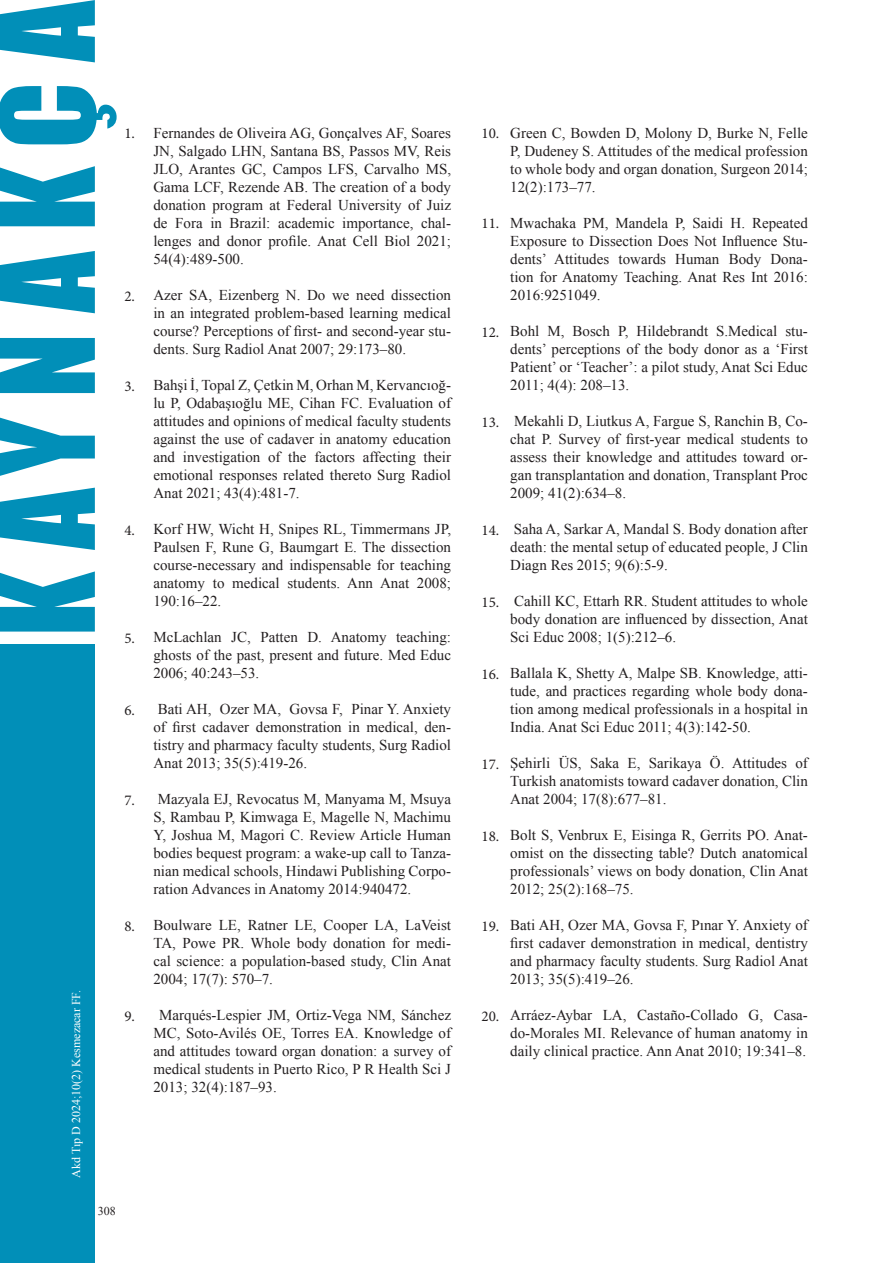
<style>
.page{position:relative;width:893px;height:1263px;background:#fff}
.page>*{position:absolute;margin:0;border:0;box-sizing:border-box;transform-origin:0 0}
.t1{font:120px "Impact";letter-spacing:.16em;color:#018fb8}
.t2{font:15px/18px "Times New Roman";color:#231f20;text-align:justify}
.t3{font:15px "Minion Pro";color:#231f20}
.t4{font:12px "Times New Roman";color:#fff}
.t5{font:12px "Times New Roman";color:#231f20}
</style>
<div class="page">
<div style="left:0;top:644px;width:95px;height:619px;background:#018fb8"></div>
<h1 class="t1" style="left:-45px;top:636px;width:638px;rotate:-90deg">KAYNAKÇA</h1>
<p class="t3" style="left:124px;top:124px;width:12px">1.</p>
<p class="t3" style="left:124px;top:286px;width:12px">2.</p>
<p class="t3" style="left:124px;top:376px;width:12px">3.</p>
<p class="t3" style="left:124px;top:520px;width:12px">4.</p>
<p class="t3" style="left:124px;top:628px;width:12px">5.</p>
<p class="t3" style="left:124px;top:700px;width:12px">6.</p>
<p class="t3" style="left:124px;top:790px;width:12px">7.</p>
<p class="t3" style="left:124px;top:916px;width:12px">8.</p>
<p class="t4" style="left:68px;top:1178px;width:190px;rotate:-90deg">Akd Tıp D 2024;10(2) Kesmezacar FF.</p>
<p class="t3" style="left:124px;top:1006px;width:12px">9.</p>
<p class="t5" style="left:98px;top:1203px;width:19px">308</p>
<p class="t2" style="left:153px;top:124px;width:299px">Fernandes de Oliveira AG, Gonçalves AF, Soares JN, Salgado LHN, Santana BS, Passos MV, Reis JLO, Arantes GC, Campos LFS, Carvalho MS, Gama LCF, Rezende AB. The creation of a body donation program at Federal University of Juiz de Fora in Brazil: academic importance, chal&shy;lenges and donor profile. Anat Cell Biol 2021; 54(4):489-500.</p>
<p class="t2" style="left:153px;top:286px;width:299px">Azer SA, Eizenberg N. Do we need dissection in an integrated problem-based learning medical course? Perceptions of first- and second-year stu&shy;dents. Surg Radiol Anat 2007; 29:173–80.</p>
<p class="t2" style="left:153px;top:376px;width:299px">Bahşi İ, Topal Z, Çetkin M, Orhan M, Kervancıoğ&shy;lu P, Odabaşıoğlu ME, Cihan FC. Evaluation of attitudes and opinions of medical faculty students against the use of cadaver in anatomy education and investigation of the factors affecting their emotional responses related thereto Surg Radiol Anat 2021; 43(4):481-7.</p>
<p class="t2" style="left:153px;top:520px;width:299px">Korf HW, Wicht H, Snipes RL, Timmermans JP, Paulsen F, Rune G, Baumgart E. The dissection course-necessary and indispensable for teaching anatomy to medical students. Ann Anat 2008; 190:16–22.</p>
<p class="t2" style="left:153px;top:628px;width:299px">McLachlan JC, Patten D. Anatomy teaching: ghosts of the past, present and future. Med Educ 2006; 40:243–53.</p>
<p class="t2" style="left:153px;top:700px;width:299px">Bati AH, Ozer MA, Govsa F, Pinar Y. Anxiety of first cadaver demonstration in medical, den&shy;tistry and pharmacy faculty students, Surg Radiol Anat 2013; 35(5):419-26.</p>
<p class="t2" style="left:153px;top:790px;width:299px">Mazyala EJ, Revocatus M, Manyama M, Msuya S, Rambau P, Kimwaga E, Magelle N, Machimu Y, Joshua M, Magori C. Review Article Human bodies bequest program: a wake-up call to Tanza&shy;nian medical schools, Hindawi Publishing Corpo&shy;ration Advances in Anatomy 2014:940472.</p>
<p class="t2" style="left:153px;top:916px;width:299px">Boulware LE, Ratner LE, Cooper LA, LaVeist TA, Powe PR. Whole body donation for medi&shy;cal science: a population-based study, Clin Anat 2004; 17(7): 570–7.</p>
<p class="t2" style="left:153px;top:1006px;width:299px;text-indent:6px">Marqués-Lespier JM, Ortiz-Vega NM, Sánchez MC, Soto-Avilés OE, Torres EA. Knowledge of and attitudes toward organ donation: a survey of medical students in Puerto Rico, P R Health Sci J 2013; 32(4):187–93.</p>
<p class="t3" style="left:481px;top:124px;width:19px">10.</p>
<p class="t3" style="left:481px;top:214px;width:19px">11.</p>
<p class="t3" style="left:481px;top:322px;width:19px">12.</p>
<p class="t3" style="left:481px;top:412px;width:19px">13.</p>
<p class="t3" style="left:481px;top:520px;width:19px">14.</p>
<p class="t3" style="left:481px;top:592px;width:19px">15.</p>
<p class="t3" style="left:481px;top:664px;width:19px">16.</p>
<p class="t3" style="left:481px;top:754px;width:19px">17.</p>
<p class="t3" style="left:481px;top:826px;width:19px">18.</p>
<p class="t3" style="left:481px;top:916px;width:19px">19.</p>
<p class="t3" style="left:481px;top:1006px;width:19px">20.</p>
<p class="t2" style="left:510px;top:124px;width:299px">Green C, Bowden D, Molony D, Burke N, Felle P, Dudeney S. Attitudes of the medical profession to whole body and organ donation, Surgeon 2014; 12(2):173–77.</p>
<p class="t2" style="left:510px;top:214px;width:299px">Mwachaka PM, Mandela P, Saidi H. Repeated Exposure to Dissection Does Not Influence Stu&shy;dents’ Attitudes towards Human Body Dona&shy;tion for Anatomy Teaching. Anat Res Int 2016:<br>2016:9251049.</p>
<p class="t2" style="left:510px;top:322px;width:299px">Bohl M, Bosch P, Hildebrandt S.Medical stu&shy;dents’ perceptions of the body donor as a ‘First Patient’ or ‘Teacher’: a pilot study, Anat Sci Educ 2011; 4(4): 208–13.</p>
<p class="t2" style="left:510px;top:412px;width:299px">Mekahli D, Liutkus A, Fargue S, Ranchin B, Co&shy;chat P. Survey of first-year medical students to assess their knowledge and attitudes toward or&shy;gan transplantation and donation, Transplant Proc 2009; 41(2):634–8.</p>
<p class="t2" style="left:510px;top:520px;width:299px">Saha A, Sarkar A, Mandal S. Body donation after death: the mental setup of educated people, J Clin Diagn Res 2015; 9(6):5-9.</p>
<p class="t2" style="left:510px;top:592px;width:299px">Cahill KC, Ettarh RR. Student attitudes to whole body donation are influenced by dissection, Anat Sci Educ 2008; 1(5):212–6.</p>
<p class="t2" style="left:510px;top:664px;width:299px">Ballala K, Shetty A, Malpe SB. Knowledge, atti&shy;tude, and practices regarding whole body dona&shy;tion among medical professionals in a hospital in India. Anat Sci Educ 2011; 4(3):142-50.</p>
<p class="t2" style="left:510px;top:754px;width:299px">Şehirli ÜS, Saka E, Sarikaya Ö. Attitudes of Turkish anatomists toward cadaver donation, Clin Anat 2004; 17(8):677–81.</p>
<p class="t2" style="left:510px;top:826px;width:299px">Bolt S, Venbrux E, Eisinga R, Gerrits PO. Anat&shy;omist on the dissecting table? Dutch anatomical professionals’ views on body donation, Clin Anat 2012; 25(2):168–75.</p>
<p class="t2" style="left:510px;top:916px;width:299px">Bati AH, Ozer MA, Govsa F, Pınar Y. Anxiety of first cadaver demonstration in medical, dentistry and pharmacy faculty students. Surg Radiol Anat 2013; 35(5):419–26.</p>
<p class="t2" style="left:510px;top:1006px;width:299px">Arráez-Aybar LA, Castaño-Collado G, Casa&shy;do-Morales MI. Relevance of human anatomy in daily clinical practice. Ann Anat 2010; 19:341–8.</p>
</div>
